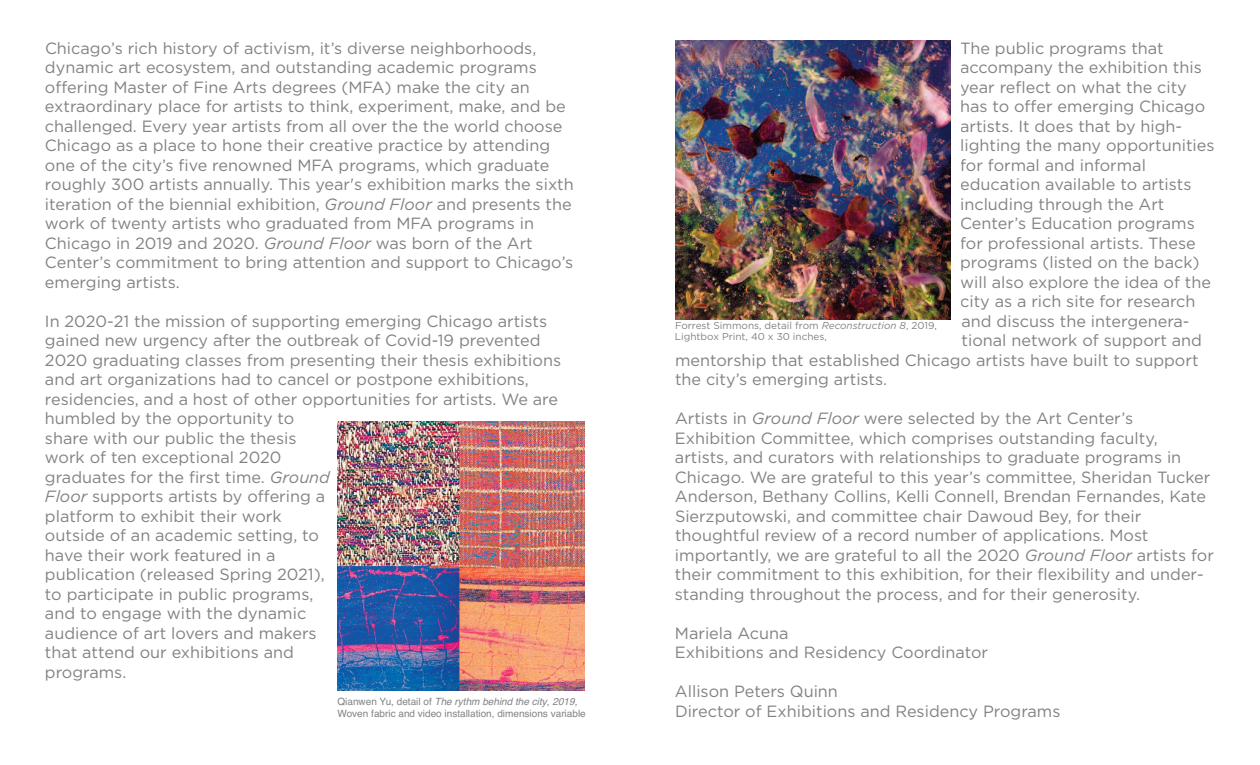
<style>
.page{position:relative;width:1260px;height:765px;background:#fff}
.page>*{position:absolute;margin:0;border:0;box-sizing:border-box;transform-origin:0 0}
.t1{font:16.25px/19.5px "Gotham";color:#808285}
.t2{font:10px/12px "Helvetica";color:#808285}
.t3{font:10px/11.2px "Gotham";color:#808285}
.s1{font-style:italic}
</style>
<div class="page">
<img style="left:338px;top:421px;width:247px;height:269px">
<img style="left:675px;top:41px;width:275px;height:278px">
<p class="t1" style="left:45px;top:38px;width:530px">Chicago’s rich history of activism, it’s diverse neighborhoods, dynamic art ecosystem, and outstanding academic programs offering Master of Fine Arts degrees (MFA) make the city an extraordinary place for artists to think, experiment, make, and be challenged. Every year artists from all over the the world choose Chicago as a place to hone their creative practice by attending one of the city’s five renowned MFA programs, which graduate roughly 300 artists annually. This year's exhibition marks the sixth iteration of the biennial exhibition, <span class="s1">Ground Floor</span> and presents the work of twenty artists who graduated from MFA programs in Chicago in 2019 and 2020. <span class="s1">Ground Floor</span> was born of the Art Center’s commitment to bring attention and support to Chicago’s emerging artists.</p>
<p class="t1" style="left:45px;top:311px;width:518px">In 2020-21 the mission of supporting emerging Chicago artists gained new urgency after the outbreak of Covid-19 prevented 2020 graduating classes from presenting their thesis exhibitions and art organizations had to cancel or postpone exhibitions, residencies, and a host of other opportunities for artists. We are humbled by the opportunity to<br>share with our public the thesis<br>work of ten exceptional 2020<br>graduates for the first time. <span class="s1">Ground<br>Floor</span> supports artists by offering a<br>platform to exhibit their work<br>outside of an academic setting, to<br>have their work featured in a<br>publication (released Spring 2021),<br>to participate in public programs,<br>and to engage with the dynamic<br>audience of art lovers and makers<br>that attend our exhibitions and<br>programs.</p>
<p class="t2" style="left:338px;top:696px;width:250px">Qianwen Yu, detail of <span class="s1">The rythm behind the city</span>, <span class="s1">2019,<br></span>Woven fabric and video installation, dimensions variable</p>
<p class="t1" style="left:960px;top:38px;width:205px">The public programs that</p>
<p class="t1" style="left:960px;top:58px;width:243px">accompany the exhibition this</p>
<p class="t1" style="left:960px;top:77px;width:228px">year reflect on what the city</p>
<p class="t1" style="left:960px;top:97px;width:247px">has to offer emerging Chicago</p>
<p class="t1" style="left:960px;top:116px;width:224px">artists. It does that by high-</p>
<p class="t1" style="left:960px;top:136px;width:256px">lighting the many opportunities</p>
<p class="t1" style="left:960px;top:155px;width:187px">for formal and informal</p>
<p class="t1" style="left:960px;top:175px;width:233px">education available to artists</p>
<p class="t1" style="left:960px;top:194px;width:206px">including through the Art</p>
<p class="t1" style="left:960px;top:214px;width:236px">Center’s Education programs</p>
<p class="t1" style="left:960px;top:233px;width:237px">for professional artists. These</p>
<p class="t1" style="left:960px;top:253px;width:241px">programs (listed on the back)</p>
<p class="t1" style="left:960px;top:272px;width:252px">will also explore the idea of the</p>
<p class="t1" style="left:960px;top:292px;width:237px">city as a rich site for research</p>
<p class="t1" style="left:962px;top:311px;width:229px">and discuss the intergenera-</p>
<p class="t1" style="left:962px;top:331px;width:242px">tional network of support and</p>
<p class="t1" style="left:675px;top:350px;width:525px">mentorship that established Chicago artists have built to support</p>
<p class="t1" style="left:675px;top:370px;width:214px">the city’s emerging artists.</p>
<p class="t1" style="left:675px;top:409px;width:540px">Artists in <span class="s1">Ground Floor</span> were selected by the Art Center’s Exhibition Committee, which comprises outstanding faculty, artists, and curators with relationships to graduate programs in Chicago. We are grateful to this year’s committee, Sheridan Tucker Anderson, Bethany Collins, Kelli Connell, Brendan Fernandes, Kate Sierzputowski, and committee chair Dawoud Bey, for their thoughtful review of a record number of applications. Most importantly, we are grateful to all the 2020 <span class="s1">Ground Floor</span> artists for their commitment to this exhibition, for their flexibility and under&shy;standing throughout the process, and for their generosity.</p>
<p class="t1" style="left:675px;top:623px;width:315px">Mariela Acuna<br>Exhibitions and Residency Coordinator</p>
<p class="t1" style="left:675px;top:682px;width:387px">Allison Peters Quinn<br>Director of Exhibitions and Residency Programs</p>
<p class="t3" style="left:675px;top:320px;width:263px">Forrest Simmons, detail from <span class="s1">Reconstruction 8</span>, 2019,<br>Lightbox Print, 40 x 30 inches,</p>
</div>
